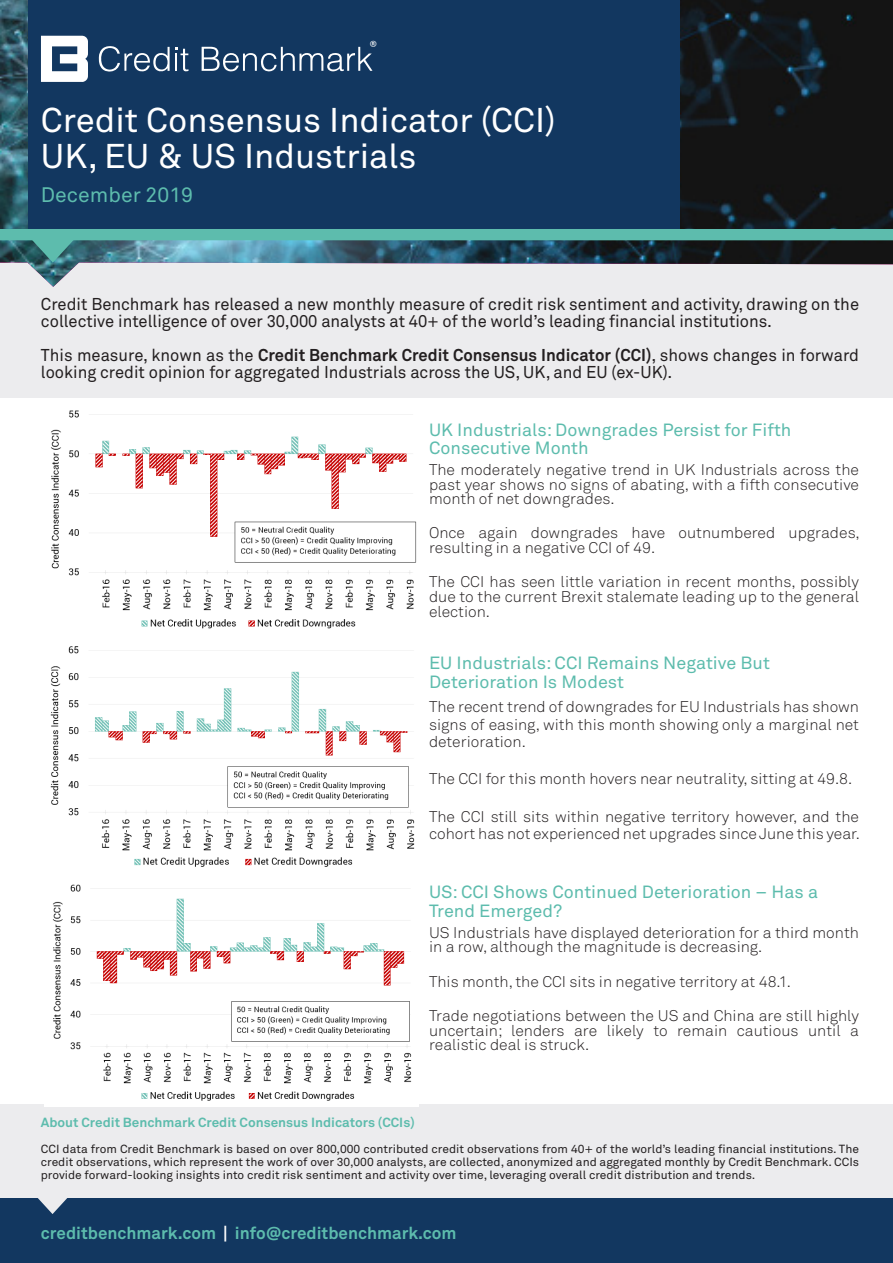
<style>
.page{position:relative;width:893px;height:1263px;background:#fff}
.page>*{position:absolute;margin:0;border:0;box-sizing:border-box;transform-origin:0 0}
.t1{font:34.05px "Akkurat Pro";color:#fff}
.t2{font:20.7px "Akkurat Pro";color:#5dbcad}
.Subtitles{font:17.55px/18.9px "Akkurat Pro";color:#5dbcad}
.Body_Copy{font:16.95px/17px "Akkurat Pro";color:#231f20}
.Subtitles-2{font:700 16.95px "Akkurat Pro";color:#5dbcad}
.t3{font:300 16.35px "Calibri";color:#fff}
.Body_Copy-2{font:15.3px/14.5px "Akkurat Light Pro";color:#231f20;text-align:justify}
.Body_Copy-3{font:700 13.2px "Akkurat Pro";color:#5dbcad}
.Body_Copy-4{font:11.7px/13.2px "Akkurat Pro";color:#231f20;text-align:justify}
.s1{font-weight:700}
.s2{color:#fff}
</style>
<div class="page">
<div style="left:0;top:1104px;width:893px;height:95px;background:#ececee"></div>
<div style="left:0;top:263px;width:893px;height:134px;background:#ececee"></div>
<img style="left:0;top:0;width:893px;height:287px">
<div style="left:28px;top:0;width:652px;height:229px;background:#123760"></div>
<div style="left:0;top:229px;width:893px;height:11px;background:#5dbcad"></div>
<svg style="left:31px;top:240px;width:43px;height:23px"></svg>
<div style="left:0;top:1199px;width:893px;height:64px;background:#123760"></div>
<svg style="left:35px;top:1198px;width:35px;height:16px"></svg>
<svg style="left:41px;top:36px;width:47px;height:46px"></svg>
<svg style="left:202px;top:47px;width:170px;height:25px"></svg>
<svg style="left:99px;top:46px;width:90px;height:26px"></svg>
<img style="left:50px;top:410px;width:367px;height:457px">
<img style="left:45px;top:884px;width:374px;height:223px">
<p class="t3" style="left:369px;top:36px;width:10px">®</p>
<p class="t1" style="left:41px;top:101px;width:516px">Credit Consensus Indicator (CCI)</p>
<p class="t1" style="left:41px;top:137px;width:377px">UK, EU &amp; US Industrials</p>
<p class="t2" style="left:41px;top:183px;width:154px">December 2019</p>
<p class="Body_Copy" style="left:41px;top:296px;width:820px">Credit Benchmark has released a new monthly measure of credit risk sentiment and activity, drawing on the collective intelligence of over 30,000 analysts at 40+ of the world’s leading financial institutions.</p>
<p class="Body_Copy" style="left:41px;top:347px;width:820px">This measure, known as the <span class="s1">Credit Benchmark Credit Consensus Indicator (CCI)</span>, shows changes in forward looking credit opinion for aggregated Industrials across the US, UK, and EU (ex-UK).</p>
<p class="Subtitles" style="left:429px;top:422px;width:364px;line-height:17.5px">UK Industrials: Downgrades Persist for Fifth<br>Consecutive Month</p>
<p class="Body_Copy-2" style="left:429px;top:463px;width:432px">The moderately negative trend in UK Industrials across the past year shows no signs of abating, with a fifth consecutive month of net downgrades.</p>
<p class="Body_Copy-2" style="left:429px;top:526px;width:432px">Once again downgrades have outnumbered upgrades, resulting in a negative CCI of 49.</p>
<p class="Body_Copy-2" style="left:429px;top:575px;width:432px">The CCI has seen little variation in recent months, possibly due to the current Brexit stalemate leading up to the general election.</p>
<p class="Subtitles" style="left:429px;top:654px;width:342px">EU Industrials: CCI Remains Negative But<br>Deterioration Is Modest</p>
<p class="Body_Copy-2" style="left:429px;top:698px;width:432px;line-height:17.5px">The recent trend of downgrades for EU Industrials has shown signs of easing, with this month showing only a marginal net deterioration.</p>
<p class="Body_Copy-2" style="left:429px;top:772px;width:425px">The CCI for this month hovers near neutrality, sitting at 49.8.</p>
<p class="Body_Copy-2" style="left:429px;top:808px;width:432px;line-height:17.5px">The CCI still sits within negative territory however, and the cohort has not experienced net upgrades since June this year.</p>
<p class="Subtitles" style="left:429px;top:882px;width:390px">US: CCI Shows Continued Deterioration – Has a<br>Trend Emerged?</p>
<p class="Body_Copy-2" style="left:429px;top:925px;width:431px">US Industrials have displayed deterioration for a third month in a row, although the magnitude is decreasing.</p>
<p class="Body_Copy-2" style="left:429px;top:974px;width:363px">This month, the CCI sits in negative territory at 48.1.</p>
<p class="Body_Copy-2" style="left:429px;top:1008px;width:432px">Trade negotiations between the US and China are still highly uncertain; lenders are likely to remain cautious until a realistic deal is struck.</p>
<p class="Body_Copy-3" style="left:41px;top:1114px;width:375px">About Credit Benchmark Credit Consensus Indicators (CCIs)</p>
<p class="Body_Copy-4" style="left:41px;top:1142px;width:820px">CCI data from Credit Benchmark is based on over 800,000 contributed credit observations from 40+ of the world’s leading financial institutions. The credit observations, which represent the work of over 30,000 analysts, are collected, anonymized and aggregated monthly by Credit Benchmark. CCIs provide forward-looking insights into credit risk sentiment and activity over time, leveraging overall credit distribution and trends.</p>
<p class="Subtitles-2" style="left:41px;top:1222px;width:417px">creditbenchmark.com <span class="s2">|</span> info@creditbenchmark.com</p>
</div>
